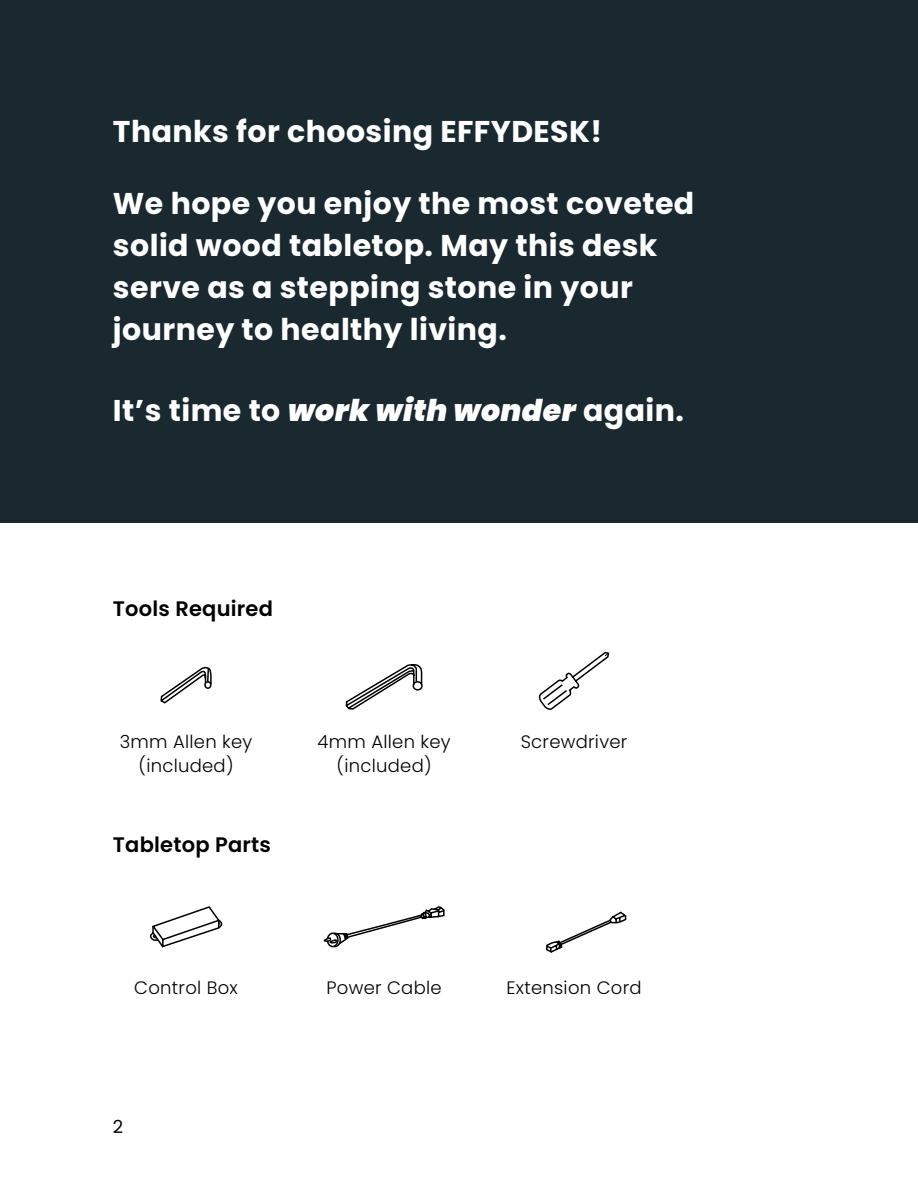
<style>
.page{position:relative;width:918px;height:1188px;background:#fff}
.page>*{position:absolute;margin:0;border:0;box-sizing:border-box;transform-origin:0 0}
.t1{font:700 30px/42px "Poppins";letter-spacing:.015em;color:#fff}
.t2{font:600 21px "Poppins";letter-spacing:.01em;color:#000}
.t3{font:300 18px/24px "Poppins";letter-spacing:.015em;color:#000;text-align:center}
.t4{font:18px "Poppins";color:#000}
.s1{font-weight:900;font-style:italic}
</style>
<div class="page">
<div style="left:0;top:0;width:918px;height:523px;background:#1a2930"></div>
<svg style="left:160px;top:667px;width:52px;height:37px"></svg>
<svg style="left:345px;top:663px;width:78px;height:47px"></svg>
<svg style="left:538px;top:651px;width:72px;height:59px"></svg>
<svg style="left:149px;top:906px;width:74px;height:42px"></svg>
<div style="left:329px;top:933px;width:12px;height:14px;border:2px solid #000;border-radius:50%"></div>
<div style="left:327px;top:933px;width:11px;height:14px;background:#4a4a4a;border-radius:50%"></div>
<div style="left:327px;top:933px;width:12px;height:14px;border:2px solid #000;border-radius:50%"></div>
<svg style="left:323px;top:906px;width:122px;height:40px"></svg>
<svg style="left:546px;top:911px;width:81px;height:42px"></svg>
<p class="t1" style="left:113px;top:110px;width:491px">Thanks for choosing EFFYDESK!</p>
<p class="t1" style="left:113px;top:182px;width:583px">We hope you enjoy the most coveted solid wood tabletop. May this desk serve as a stepping stone in your journey to healthy living.</p>
<p class="t1" style="left:113px;top:389px;width:572px">It’s time to <span class="s1">work with wonder</span> again.</p>
<p class="t2" style="left:113px;top:597px;width:161px">Tools Required</p>
<p class="t3" style="left:120px;top:729px;width:134px">3mm Allen key (included)</p>
<p class="t3" style="left:318px;top:729px;width:135px">4mm Allen key (included)</p>
<p class="t3" style="left:521px;top:729px;width:108px">Screwdriver</p>
<p class="t2" style="left:113px;top:832px;width:159px">Tabletop Parts</p>
<p class="t3" style="left:134px;top:976px;width:105px">Control Box</p>
<p class="t3" style="left:327px;top:976px;width:117px">Power Cable</p>
<p class="t3" style="left:506px;top:976px;width:137px">Extension Cord</p>
<p class="t4" style="left:113px;top:1116px;width:12px">2</p>
</div>
